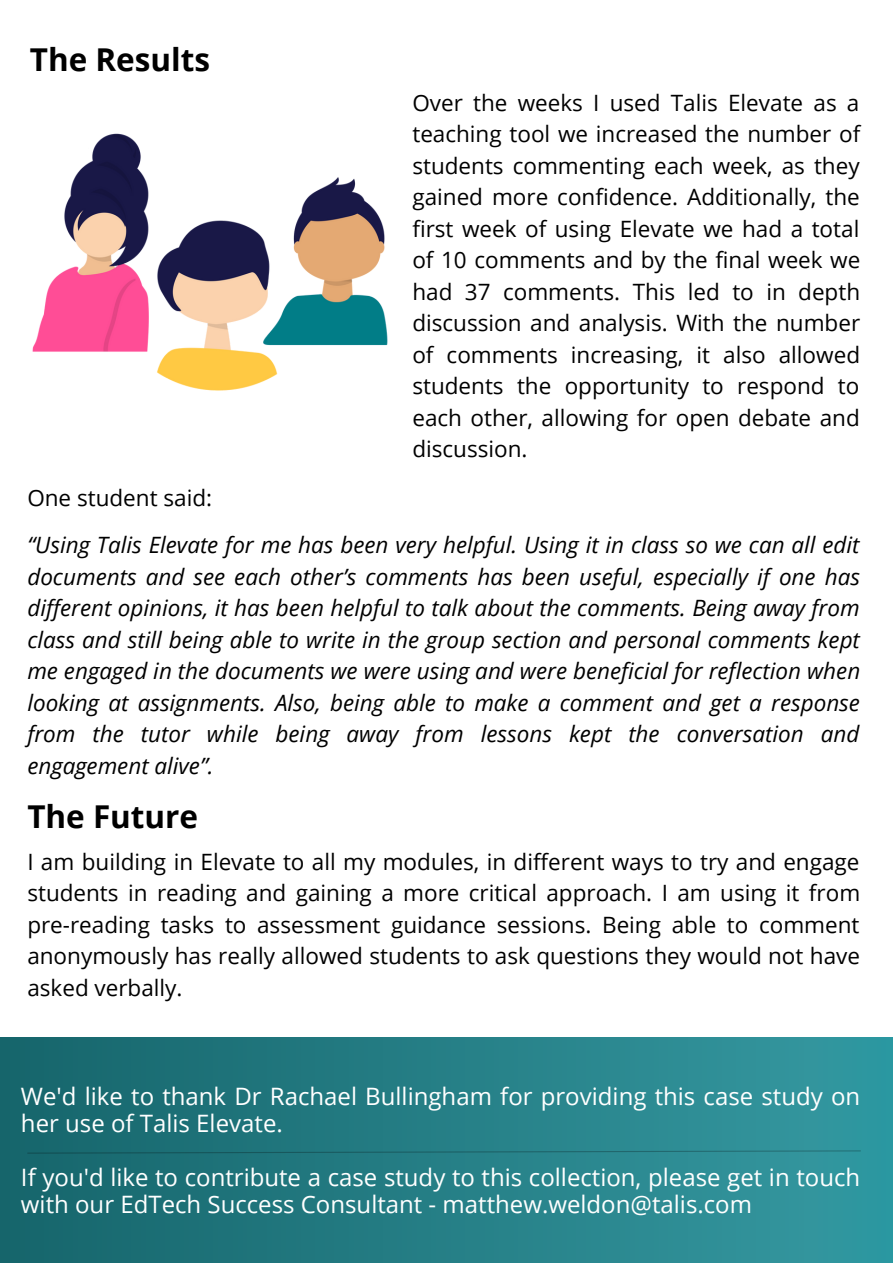
<style>
.page{position:relative;width:893px;height:1264px;background:#fff}
.page>*{position:absolute;margin:0;border:0;box-sizing:border-box;transform-origin:0 0}
.t1{font:700 31.5px "Open Sans";color:#000}
.t2{font:24px/27px "Open Sans";color:#fff}
.t3{font:22.5px/31.5px "Open Sans";color:#000;text-align:justify}
.t4{font:italic 22.5px/31.5px "Open Sans";color:#000;text-align:justify}
</style>
<div class="page">
<div style="left:0;top:1037px;width:892px;height:225px;background:linear-gradient(to right,#17656b,#3499a2)"></div>
<img style="left:32px;top:133px;width:356px;height:258px">
<svg style="left:26px;top:1149px;width:835px;height:5px;background:#23777e"></svg>
<h1 class="t1" style="left:30px;top:37px;width:182px">The Results</h1>
<p class="t3" style="left:412px;top:86px;width:449px">Over the weeks I used Talis Elevate as a teaching tool we increased the number of students commenting each week, as they gained more confidence. Additionally, the first week of using Elevate we had a total of 10 comments and by the final week we had 37 comments. This led to in depth discussion and analysis. With the number of comments increasing, it also allowed students the opportunity to respond to each other, allowing for open debate and discussion.</p>
<p class="t3" style="left:27px;top:481px;width:186px">One student said:</p>
<p class="t4" style="left:27px;top:529px;width:834px">“Using Talis Elevate for me has been very helpful. Using it in class so we can all edit documents and see each other’s comments has been useful, especially if one has different opinions, it has been helpful to talk about the comments. Being away from class and still being able to write in the group section and personal comments kept me engaged in the documents we were using and were beneficial for reflection when looking at assignments. Also, being able to make a comment and get a response from the tutor while being away from lessons kept the conversation and engagement alive”.</p>
<h1 class="t1" style="left:27px;top:794px;width:172px">The Future</h1>
<p class="t3" style="left:27px;top:845px;width:834px">I am building in Elevate to all my modules, in different ways to try and engage students in reading and gaining a more critical approach. I am using it from pre-reading tasks to assessment guidance sessions. Being able to comment anonymously has really allowed students to ask questions they would not have asked verbally.</p>
<p class="t2" style="left:21px;top:1081px;width:840px">We'd like to thank Dr Rachael Bullingham for providing this case study on her use of Talis Elevate.</p>
<p class="t2" style="left:21px;top:1162px;width:840px">If you'd like to contribute a case study to this collection, please get in touch with our EdTech Success Consultant - matthew.weldon@talis.com</p>
</div>
